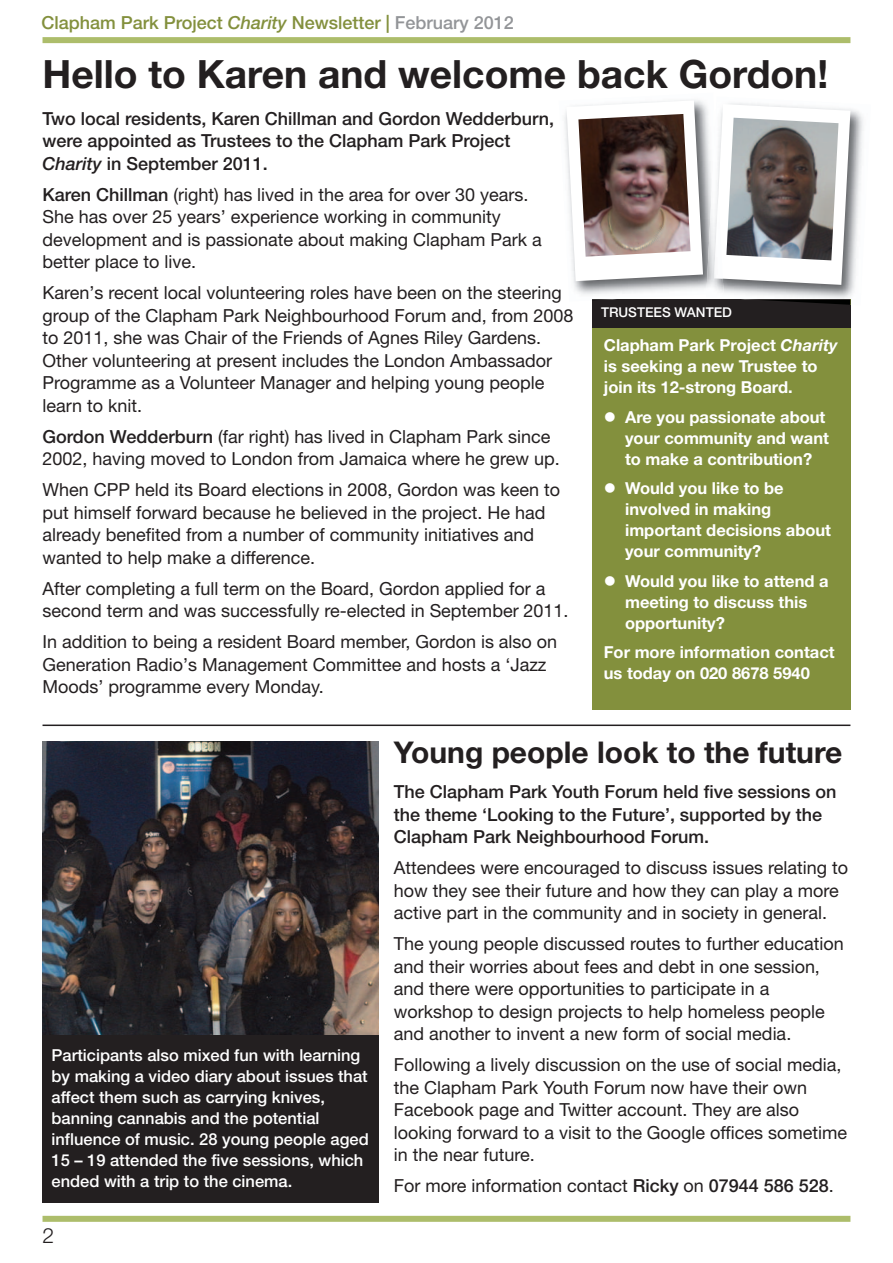
<style>
.page{position:relative;width:893px;height:1263px;background:#fff}
.page>*{position:absolute;margin:0;border:0;box-sizing:border-box;transform-origin:0 0}
.t1{font:700 39px "Helvetica Neue";color:#231f20}
.t2{font:700 30px "Helvetica Neue";color:#231f20}
.t3{font:300 21px "Helvetica Neue";color:#231f20}
.t4{font:18px/22.5px "Helvetica Neue";color:#231f20}
.t5{font:500 18px/22.5px "Helvetica Neue";color:#231f20}
.t6{font:500 18px "Helvetica Neue";color:#83903d}
.t7{font:700 16.5px/21px "Helvetica Neue";color:#fff}
.t8{font:500 16.5px/21px "Helvetica Neue";color:#fff}
.t9{font:500 13.5px "Helvetica Neue";color:#fff}
.s1{font-style:italic}
.s2{color:#939598}
.s3{font-weight:500}
</style>
<div class="page">
<div style="left:43px;top:1216px;width:807px;height:6px;background:#adbd6b"></div>
<div style="left:43px;top:37px;width:807px;height:6px;background:#adbd6b"></div>
<hr style="left:43px;top:724px;width:807px;height:2px;background:#231f20">
<img style="left:43px;top:741px;width:336px;height:294px">
<div style="left:43px;top:1035px;width:336px;height:168px;background:#231f20"></div>
<div style="left:592px;top:300px;width:258px;height:410px;background:#83903d"></div>
<div style="left:592px;top:299px;width:258px;height:29px;background:#231f20"></div>
<img style="left:724px;top:103px;width:139px;height:197px">
<img style="left:745px;top:299px;width:105px;height:1px">
<svg style="left:720px;top:104px;width:130px;height:181px"></svg>
<img style="left:726px;top:118px;width:112px;height:142px">
<img style="left:564px;top:103px;width:145px;height:197px">
<svg style="left:592px;top:299px;width:20px;height:1px"></svg>
<img style="left:706px;top:129px;width:18px;height:165px">
<img style="left:714px;top:194px;width:9px;height:85px">
<svg style="left:566px;top:100px;width:137px;height:181px"></svg>
<img style="left:578px;top:114px;width:112px;height:143px">
<p class="t6" style="left:42px;top:16px;width:474px">Clapham Park Project <span class="s1">Charity</span> Newsletter | <span class="s2">February 2012</span></p>
<h1 class="t1" style="left:43px;top:60px;width:787px">Hello to Karen and welcome back Gordon!</h1>
<p class="t5" style="left:43px;top:109px;width:513px">Two local residents, Karen Chillman and Gordon Wedderburn, were appointed as Trustees to the Clapham Park Project<br><span class="s1">Charity</span> in September 2011.</p>
<p class="t4" style="left:43px;top:185px;width:501px"><span class="s3">Karen Chillman</span> (right) has lived in the area for over 30 years.<br>She has over 25 years’ experience working in community development and is passionate about making Clapham Park a better place to live.</p>
<p class="t4" style="left:43px;top:283px;width:532px">Karen’s recent local volunteering roles have been on the steering group of the Clapham Park Neighbourhood Forum and, from 2008 to 2011, she was Chair of the Friends of Agnes Riley Gardens.<br>Other volunteering at present includes the London Ambassador Programme as a Volunteer Manager and helping young people learn to knit.</p>
<p class="t4" style="left:43px;top:427px;width:519px"><span class="s3">Gordon Wedderburn</span> (far right) has lived in Clapham Park since<br>2002, having moved to London from Jamaica where he grew up.</p>
<p class="t4" style="left:43px;top:481px;width:519px">When CPP held its Board elections in 2008, Gordon was keen to put himself forward because he believed in the project. He had already benefited from a number of community initiatives and wanted to help make a difference.</p>
<p class="t4" style="left:43px;top:579px;width:528px">After completing a full term on the Board, Gordon applied for a second term and was successfully re-elected in September 2011.</p>
<p class="t4" style="left:43px;top:633px;width:516px">In addition to being a resident Board member, Gordon is also on<br>Generation Radio’s Management Committee and hosts a ‘Jazz<br>Moods’ programme every Monday.</p>
<p class="t9" style="left:601px;top:307px;width:132px">TRUSTEES WANTED</p>
<p class="t7" style="left:604px;top:336px;width:235px">Clapham Park Project <span class="s1">Charity </span>is seeking a new Trustee to join its 12-strong Board.</p>
<p class="t7" style="left:625px;top:408px;width:205px;text-indent:-21px">● Are you passionate about your community and want to make a contribution?</p>
<p class="t7" style="left:625px;top:479px;width:208px;text-indent:-21px">● Would you like to be involved in making important decisions about your community?</p>
<p class="t7" style="left:625px;top:572px;width:205px;text-indent:-21px">● Would you like to attend a meeting to discuss this opportunity?</p>
<p class="t7" style="left:604px;top:643px;width:232px">For more information contact us today on 020 8678 5940</p>
<p class="t8" style="left:52px;top:1046px;width:319px">Participants also mixed fun with learning by making a video diary about issues that affect them such as carrying knives, banning cannabis and the potential influence of music. 28 young people aged 15 – 19 attended the five sessions, which ended with a trip to the cinema.</p>
<p class="t3" style="left:43px;top:1228px;width:13px">2</p>
<h2 class="t2" style="left:394px;top:742px;width:450px">Young people look to the future</h2>
<p class="t5" style="left:394px;top:782px;width:444px">The Clapham Park Youth Forum held five sessions on the theme ‘Looking to the Future’, supported by the<br>Clapham Park Neighbourhood Forum.</p>
<p class="t4" style="left:394px;top:858px;width:456px">Attendees were encouraged to discuss issues relating to how they see their future and how they can play a more active part in the community and in society in general.</p>
<p class="t4" style="left:394px;top:934px;width:451px">The young people discussed routes to further education and their worries about fees and debt in one session, and there were opportunities to participate in a workshop to design projects to help homeless people and another to invent a new form of social media.</p>
<p class="t4" style="left:394px;top:1055px;width:455px">Following a lively discussion on the use of social media, the Clapham Park Youth Forum now have their own Facebook page and Twitter account. They are also looking forward to a visit to the Google offices sometime in the near future.</p>
<p class="t4" style="left:394px;top:1176px;width:441px">For more information contact <span class="s3">Ricky</span> on <span class="s3">07944 586 528</span>.</p>
</div>
